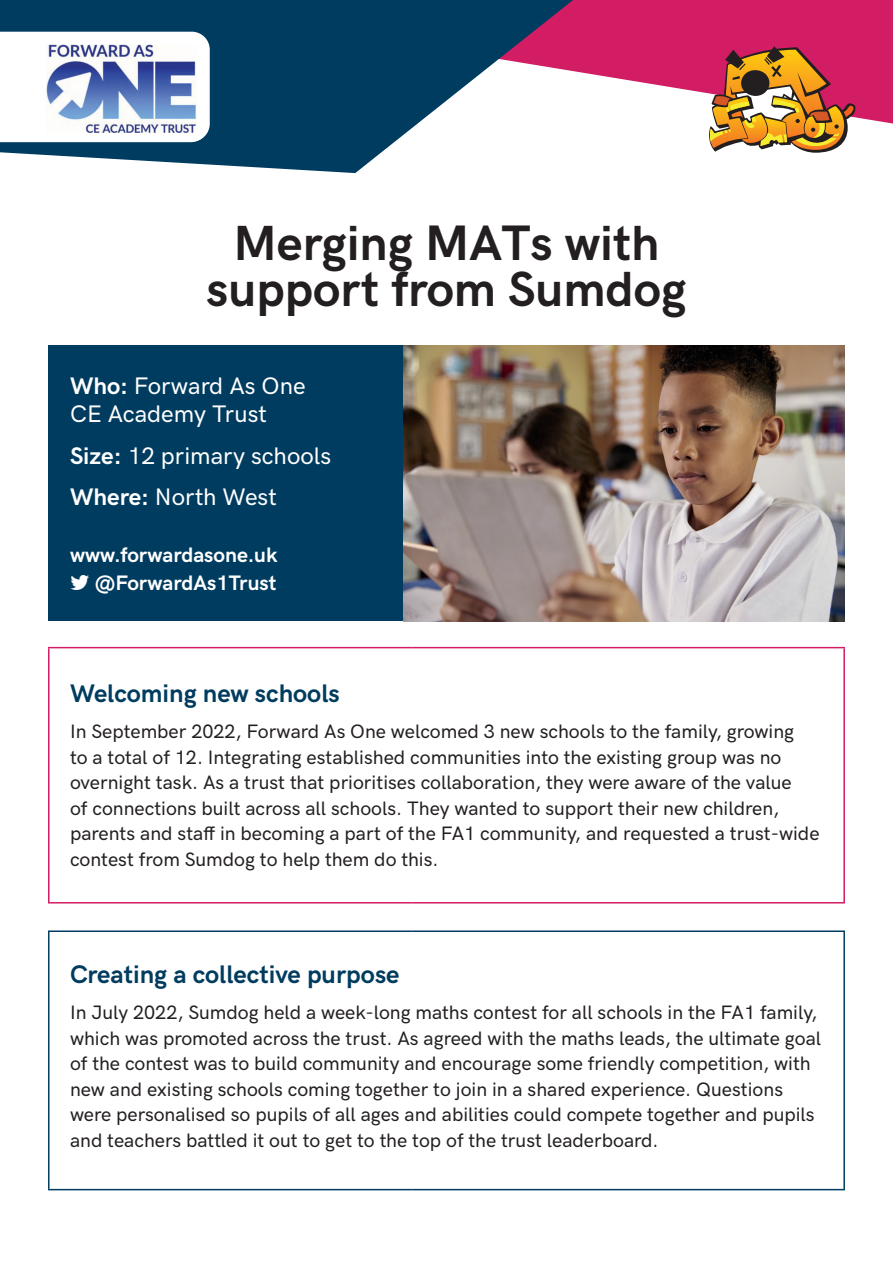
<style>
.page{position:relative;width:893px;height:1263px;background:#fff}
.page>*{position:absolute;margin:0;border:0;box-sizing:border-box;transform-origin:0 0}
.t1{font:700 49.5px/46.2px "HK Grotesk";color:#231f20;text-align:center}
.t2{font:700 25.5px "HK Grotesk";color:#003c5f}
.t3{font:500 24px/28.5px "HK Grotesk";color:#fff}
.t4{font:700 21px/27.8px "HK Grotesk";color:#fff;text-align:right}
.t5{font:500 19.5px/25.5px "HK Grotesk";color:#231f20}
.s1{font-weight:700}
</style>
<div class="page">
<div style="left:49px;top:345px;width:363px;height:276px;background:#003c5f"></div>
<hr style="left:48px;top:647px;width:364px;height:1px;background:#d21c63">
<hr style="left:48px;top:648px;width:2px;height:254px;background:#d21c63">
<hr style="left:412px;top:647px;width:433px;height:1px;background:#d21c63">
<hr style="left:843px;top:648px;width:2px;height:254px;background:#d21c63">
<hr style="left:48px;top:902px;width:364px;height:1px;background:#d21c63">
<hr style="left:412px;top:902px;width:433px;height:1px;background:#d21c63">
<hr style="left:48px;top:930px;width:364px;height:2px;background:#003c5f">
<hr style="left:48px;top:932px;width:2px;height:257px;background:#003c5f">
<hr style="left:412px;top:930px;width:433px;height:2px;background:#003c5f">
<hr style="left:843px;top:932px;width:2px;height:257px;background:#003c5f">
<hr style="left:48px;top:1189px;width:364px;height:1px;background:#003c5f">
<hr style="left:412px;top:1189px;width:433px;height:1px;background:#003c5f">
<img style="left:404px;top:345px;width:441px;height:276px">
<svg style="left:354px;top:0;width:539px;height:174px"></svg>
<svg style="left:0;top:0;width:573px;height:173px;fill:#003c5f"></svg>
<svg style="left:709px;top:46px;width:146px;height:107px;background:#c1774c"></svg>
<svg style="left:0;top:32px;width:210px;height:110px"></svg>
<img style="left:47px;top:45px;width:150px;height:87px">
<h1 class="t1" style="left:206px;top:216px;width:482px">Merging MATs with support from Sumdog</h1>
<p class="t3" style="left:70px;top:369px;width:237px"><span class="s1">Who:</span> Forward As One<br>CE Academy Trust</p>
<p class="t3" style="left:70px;top:433px;width:263px;line-height:41.2px"><span class="s1">Size:</span> 12 primary schools<br><span class="s1">Where:</span> North West</p>
<p class="t4" style="left:70px;top:539px;width:209px">www.forwardasone.uk @ForwardAs1Trust</p>
<h2 class="t2" style="left:70px;top:674px;width:271px">Welcoming new schools</h2>
<p class="t5" style="left:70px;top:717px;width:751px">In September 2022, Forward As One welcomed 3 new schools to the family, growing<br>to a total of 12. Integrating established communities into the existing group was no overnight task. As a trust that prioritises collaboration, they were aware of the value<br>of connections built across all schools. They wanted to support their new children, parents and staff in becoming a part of the FA1 community, and requested a trust-wide contest from Sumdog to help them do this.</p>
<h2 class="t2" style="left:70px;top:955px;width:331px">Creating a collective purpose</h2>
<p class="t5" style="left:70px;top:998px;width:753px">In July 2022, Sumdog held a week-long maths contest for all schools in the FA1 family, which was promoted across the trust. As agreed with the maths leads, the ultimate goal of the contest was to build community and encourage some friendly competition, with new and existing schools coming together to join in a shared experience. Questions were personalised so pupils of all ages and abilities could compete together and pupils and teachers battled it out to get to the top of the trust leaderboard.</p>
</div>
